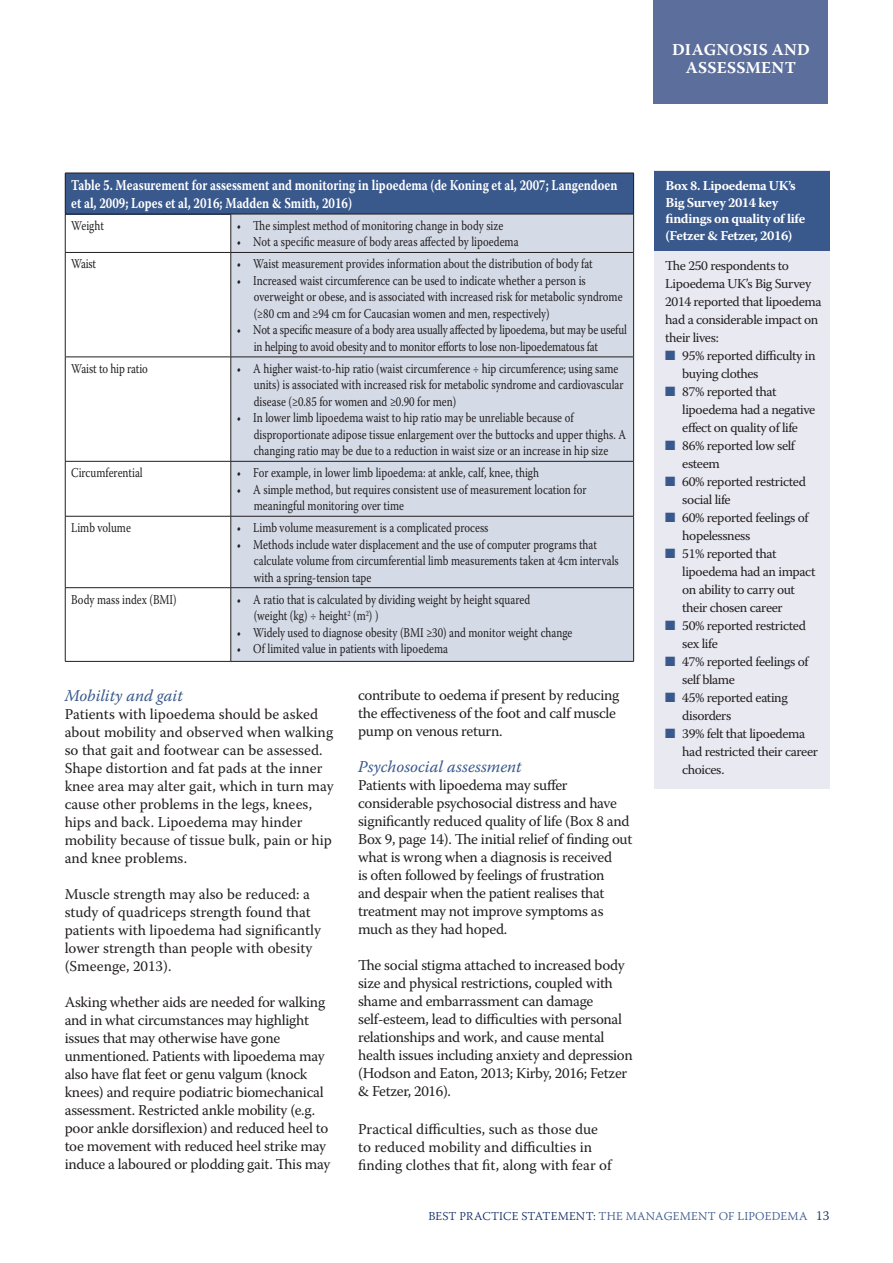
<style>
.page{position:relative;width:893px;height:1263px;background:#fff}
.page>*{position:absolute;margin:0;border:0;box-sizing:border-box;transform-origin:0 0}
.t1{font:700 16.5px/18px "Warnock Pro";letter-spacing:.015em;color:#fff;text-align:center}
.t2{font:italic 16.5px "Warnock Pro";color:#39588b}
.t3{font:15px/18px "Warnock Pro";letter-spacing:-.015em;color:#231f20}
.t4{font:700 15px/18px "Warnock Pro";color:#fff;scale:.8 1}
.t5{font:13.5px/16.5px "Warnock Pro";color:#231f20;scale:.8 1}
.t6{font:13.5px/18px "Warnock Pro";letter-spacing:-.03em;color:#231f20}
.t7{font:700 13.5px/16.5px "Warnock Pro";letter-spacing:-.03em;color:#fff}
.t8{font:300 12px "Warnock Pro";letter-spacing:.015em;color:#39588b}
.s1{color:#39588b}
.s2{color:#0f2d65}
.s3{font-size:13.5px;color:#0f2d65}
</style>
<div class="page">
<div style="left:65px;top:173px;width:569px;height:41px;background:#39588b"></div>
<div style="left:232px;top:215px;width:401px;height:446px;background:#d4dae6"></div>
<hr style="left:633px;top:173px;width:1px;height:41px;background:#231f20">
<hr style="left:65px;top:173px;width:1px;height:41px;background:#231f20">
<hr style="left:65px;top:173px;width:166px;height:1px;background:#231f20">
<hr style="left:231px;top:173px;width:403px;height:1px;background:#231f20">
<hr style="left:65px;top:214px;width:166px;height:1px;background:#231f20">
<hr style="left:231px;top:214px;width:403px;height:1px;background:#231f20">
<hr style="left:65px;top:214px;width:1px;height:38px;background:#231f20">
<hr style="left:231px;top:214px;width:1px;height:38px;background:#231f20">
<hr style="left:633px;top:214px;width:1px;height:38px;background:#231f20">
<hr style="left:65px;top:253px;width:1px;height:104px;background:#231f20">
<hr style="left:65px;top:252px;width:166px;height:1px;background:#231f20">
<hr style="left:231px;top:253px;width:1px;height:104px;background:#231f20">
<hr style="left:231px;top:252px;width:403px;height:1px;background:#231f20">
<hr style="left:633px;top:253px;width:1px;height:104px;background:#231f20">
<hr style="left:65px;top:357px;width:1px;height:104px;background:#231f20">
<hr style="left:65px;top:357px;width:166px;height:1px;background:#231f20">
<hr style="left:231px;top:357px;width:1px;height:104px;background:#231f20">
<hr style="left:231px;top:357px;width:403px;height:1px;background:#231f20">
<hr style="left:633px;top:357px;width:1px;height:104px;background:#231f20">
<hr style="left:65px;top:461px;width:1px;height:55px;background:#231f20">
<hr style="left:65px;top:461px;width:166px;height:1px;background:#231f20">
<hr style="left:231px;top:461px;width:1px;height:55px;background:#231f20">
<hr style="left:231px;top:461px;width:403px;height:1px;background:#231f20">
<hr style="left:633px;top:461px;width:1px;height:55px;background:#231f20">
<hr style="left:65px;top:516px;width:1px;height:71px;background:#231f20">
<hr style="left:65px;top:516px;width:166px;height:1px;background:#231f20">
<hr style="left:231px;top:516px;width:1px;height:71px;background:#231f20">
<hr style="left:231px;top:516px;width:403px;height:1px;background:#231f20">
<hr style="left:633px;top:516px;width:1px;height:71px;background:#231f20">
<hr style="left:65px;top:588px;width:1px;height:73px;background:#231f20">
<hr style="left:65px;top:587px;width:166px;height:1px;background:#231f20">
<hr style="left:231px;top:588px;width:1px;height:73px;background:#231f20">
<hr style="left:231px;top:587px;width:403px;height:1px;background:#231f20">
<hr style="left:633px;top:588px;width:1px;height:73px;background:#231f20">
<hr style="left:65px;top:661px;width:166px;height:1px;background:#231f20">
<hr style="left:231px;top:661px;width:403px;height:1px;background:#231f20">
<div style="left:654px;top:170px;width:175px;height:619px;background:#e9e9f2"></div>
<div style="left:654px;top:172px;width:175px;height:79px;background:#39588b"></div>
<div style="left:653px;top:0;width:175px;height:104px;background:#5b6e9c"></div>
<p class="t1" style="left:670px;top:38px;width:144px">HOSIERY<br>CLASSIFICATION</p>
<p class="t1" style="left:672px;top:40px;width:139px">DIAGNOSIS AND<br>ASSESSMENT</p>
<p class="t4" style="left:71px;top:176px;width:684px">Table 5. Measurement for assessment and monitoring in lipoedema (de Koning et al, 2007; Langendoen et al, 2009; Lopes et al, 2016; Madden &amp; Smith, 2016)</p>
<p class="t5" style="left:71px;top:217px;width:42px">Weight</p>
<p class="t5" style="left:237px;top:217px;width:335px">• The simplest method of monitoring change in body size</p>
<p class="t5" style="left:237px;top:234px;width:354px">• Not a specific measure of body areas affected by lipoedema</p>
<p class="t5" style="left:71px;top:255px;width:33px">Waist</p>
<p class="t5" style="left:237px;top:255px;width:447px">• Waist measurement provides information about the distribution of body fat</p>
<p class="t5" style="left:254px;top:272px;width:462px;text-indent:-17px">• Increased waist circumference can be used to indicate whether a person is overweight or obese, and is associated with increased risk for metabolic syndrome (≥80 cm and ≥94 cm for Caucasian women and men, respectively)</p>
<p class="t5" style="left:254px;top:321px;width:468px;text-indent:-17px">• Not a specific measure of a body area usually affected by lipoedema, but may be useful in helping to avoid obesity and to monitor efforts to lose non-lipoedematous fat</p>
<p class="t5" style="left:71px;top:360px;width:97px">Waist to hip ratio</p>
<p class="t5" style="left:254px;top:360px;width:464px;text-indent:-17px">• A higher waist-to-hip ratio (waist circumference ÷ hip circumference; using same units) is associated with increased risk for metabolic syndrome and cardiovascular disease (≥0.85 for women and ≥0.90 for men)</p>
<p class="t5" style="left:254px;top:409px;width:467px;text-indent:-17px">• In lower limb lipoedema waist to hip ratio may be unreliable because of disproportionate adipose tissue enlargement over the buttocks and upper thighs. A changing ratio may be due to a reduction in waist size or an increase in hip size</p>
<p class="t5" style="left:71px;top:464px;width:91px">Circumferential</p>
<p class="t5" style="left:237px;top:464px;width:379px">• For example, in lower limb lipoedema: at ankle, calf, knee, thigh</p>
<p class="t5" style="left:254px;top:481px;width:417px;text-indent:-17px">• A simple method, but requires consistent use of measurement location for meaningful monitoring over time</p>
<p class="t5" style="left:71px;top:519px;width:76px">Limb volume</p>
<p class="t5" style="left:237px;top:519px;width:316px">• Limb volume measurement is a complicated process</p>
<p class="t5" style="left:254px;top:536px;width:458px;text-indent:-17px">• Methods include water displacement and the use of computer programs that calculate volume from circumferential limb measurements taken at 4cm intervals with a spring-tension tape</p>
<p class="t5" style="left:71px;top:591px;width:133px">Body mass index (BMI)</p>
<p class="t5" style="left:254px;top:591px;width:347px;text-indent:-17px">• A ratio that is calculated by dividing weight by height squared (weight (kg) ÷ height<sup>2</sup> (m<sup>2</sup>) )</p>
<p class="t5" style="left:237px;top:624px;width:421px">• Widely used to diagnose obesity (BMI ≥30) and monitor weight change</p>
<p class="t5" style="left:237px;top:640px;width:266px">• Of limited value in patients with lipoedema</p>
<p class="t2" style="left:65px;top:685px;width:120px">Mobility and gait</p>
<p class="t3" style="left:65px;top:704px;width:270px">Patients with lipoedema should be asked about mobility and observed when walking so that gait and footwear can be assessed.<br>Shape distortion and fat pads at the inner knee area may alter gait, which in turn may cause other problems in the legs, knees, hips and back. Lipoedema may hinder mobility because of tissue bulk, pain or hip and knee problems.</p>
<p class="t3" style="left:65px;top:884px;width:258px">Muscle strength may also be reduced: a study of quadriceps strength found that patients with lipoedema had significantly lower strength than people with obesity (Smeenge, 2013).</p>
<p class="t3" style="left:65px;top:992px;width:267px">Asking whether aids are needed for walking and in what circumstances may highlight issues that may otherwise have gone unmentioned. Patients with lipoedema may also have flat feet or genu valgum (knock knees) and require podiatric biomechanical assessment. Restricted ankle mobility (e.g. poor ankle dorsiflexion) and reduced heel to toe movement with reduced heel strike may induce a laboured or plodding gait. This may</p>
<p class="t3" style="left:358px;top:685px;width:263px">contribute to oedema if present by reducing the effectiveness of the foot and calf muscle pump on venous return.</p>
<p class="t2" style="left:358px;top:756px;width:165px">Psychosocial assessment</p>
<p class="t3" style="left:358px;top:775px;width:276px">Patients with lipoedema may suffer considerable psychosocial distress and have significantly reduced quality of life (Box 8 and Box 9, page 14). The initial relief of finding out what is wrong when a diagnosis is received<br>is often followed by feelings of frustration<br>and despair when the patient realises that treatment may not improve symptoms as much as they had hoped.</p>
<p class="t3" style="left:358px;top:955px;width:276px">The social stigma attached to increased body size and physical restrictions, coupled with shame and embarrassment can damage self-esteem, lead to difficulties with personal relationships and work, and cause mental health issues including anxiety and depression (Hodson and Eaton, 2013; Kirby, 2016; Fetzer &amp; Fetzer, 2016).</p>
<p class="t3" style="left:358px;top:1120px;width:255px">Practical difficulties, such as those due to reduced mobility and difficulties in finding clothes that fit, along with fear of</p>
<p class="t7" style="left:665px;top:177px;width:141px">Box 8. Lipoedema UK’s<br>Big Survey 2014 key findings on quality of life (Fetzer &amp; Fetzer, 2016)</p>
<p class="t6" style="left:665px;top:256px;width:158px">The 250 respondents to<br>Lipoedema UK’s Big Survey<br>2014 reported that lipoedema had a considerable impact on their lives:</p>
<p class="t6" style="left:682px;top:346px;width:135px;text-indent:-17px"><span class="s1">■</span> 95% reported difficulty in buying clothes</p>
<p class="t6" style="left:682px;top:382px;width:135px;text-indent:-17px"><span class="s1">■</span> 87% reported that lipoedema had a negative effect on quality of life</p>
<p class="t6" style="left:682px;top:436px;width:114px;text-indent:-17px"><span class="s1">■</span> 86% reported low self esteem</p>
<p class="t6" style="left:682px;top:472px;width:125px;text-indent:-17px"><span class="s1">■</span> 60% reported restricted social life</p>
<p class="t6" style="left:682px;top:508px;width:128px;text-indent:-17px"><span class="s1">■</span> 60% reported feelings of hopelessness</p>
<p class="t6" style="left:682px;top:544px;width:135px;text-indent:-17px"><span class="s1">■</span> 51% reported that lipoedema had an impact on ability to carry out their chosen career</p>
<p class="t6" style="left:682px;top:616px;width:125px;text-indent:-17px"><span class="s1">■</span> 50% reported restricted sex life</p>
<p class="t6" style="left:682px;top:652px;width:128px;text-indent:-17px"><span class="s1">■</span> 47% reported feelings of self blame</p>
<p class="t6" style="left:682px;top:688px;width:107px;text-indent:-17px"><span class="s1">■</span> 45% reported eating disorders</p>
<p class="t6" style="left:682px;top:724px;width:137px;text-indent:-17px"><span class="s1">■</span> 39% felt that lipoedema had restricted their career choices.</p>
<p class="t8" style="left:428px;top:1209px;width:403px"><span class="s2">BEST PRACTICE STATEMENT:</span> THE MANAGEMENT OF LIPOEDEMA <span class="s3">13</span></p>
</div>
